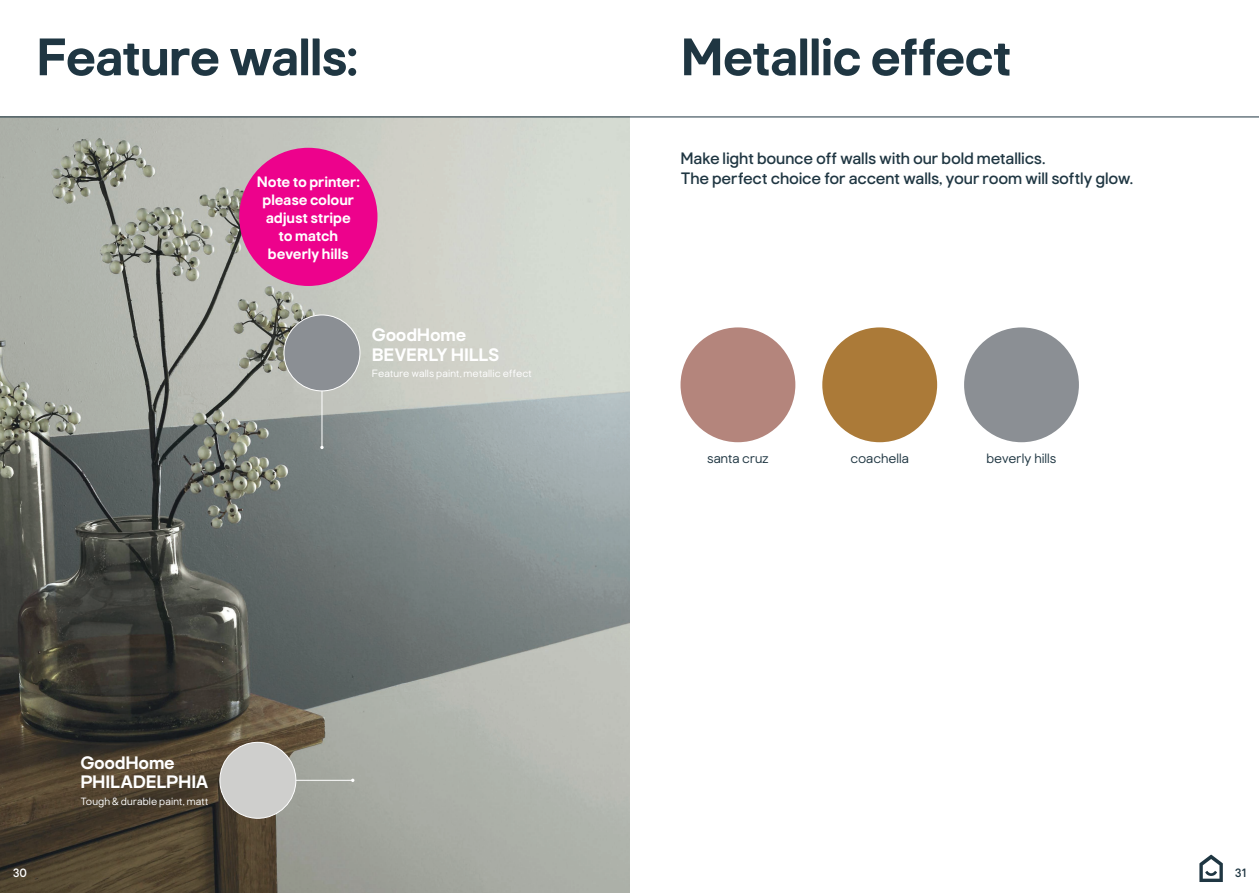
<style>
.page{position:relative;width:1259px;height:893px;background:#fff}
.page>*{position:absolute;margin:0;border:0;box-sizing:border-box;transform-origin:0 0}
.Page_title{font:700 52.5px "Good Home";letter-spacing:-.03em;color:#1f3642}
.Body_copy{font:700 18px "Good Home";letter-spacing:-.015em;color:#fff}
.Intro_copy{font:16.5px/19.5px "Good Home";letter-spacing:-.015em;color:#1f3642}
.Small_text{font:700 15px/18px "Good Home";letter-spacing:-.01em;color:#fff;text-align:center}
.Colour_names{font:300 13.5px "Good Home";color:#1f3642}
.Body_copy-2{font:12px "Good Home";color:#fff}
.t1{font:12px "Good Home";color:#1f3642}
.Small_text-2{font:300 10.5px "Good Home";letter-spacing:.005em;color:#fff}
</style>
<div class="page">
<img style="left:0;top:118px;width:629px;height:775px">
<div style="left:680px;top:327px;width:115px;height:115px;background:#b4857c;border-radius:50%"></div>
<div style="left:822px;top:327px;width:115px;height:115px;background:#ab7a38;border-radius:50%"></div>
<div style="left:964px;top:327px;width:115px;height:115px;background:#8b8f94;border-radius:50%"></div>
<div style="left:239px;top:148px;width:138px;height:138px;background:#ed028c;border-radius:50%"></div>
<div style="left:284px;top:315px;width:76px;height:76px;background:#8b8f94;border-radius:50%"></div>
<div style="left:284px;top:315px;width:76px;height:76px;border:1px solid #fff;border-radius:50%"></div>
<hr style="left:322px;top:391px;width:1px;height:56px;background:#fff">
<div style="left:220px;top:742px;width:76px;height:76px;background:#cfcfcd;border-radius:50%"></div>
<div style="left:220px;top:742px;width:76px;height:77px;border:1px solid #fff;border-radius:50%"></div>
<hr style="left:296px;top:780px;width:57px;height:1px;background:#fff">
<hr style="left:0;top:117px;width:1259px;height:1px;background:#1f3642">
<svg style="left:1199px;top:855px;width:23px;height:27px"></svg>
<p class="Page_title" style="left:36px;top:26px;width:324px">Feature walls:</p>
<p class="Page_title" style="left:680px;top:26px;width:333px">Metallic effect</p>
<p class="Small_text" style="left:257px;top:173px;width:105px">Note to printer: please colour adjust stripe<br>to match beverly hills</p>
<p class="Body_copy" style="left:372px;top:324px;width:96px">GoodHome</p>
<p class="Body_copy" style="left:372px;top:344px;width:129px">BEVERLY HILLS</p>
<p class="Small_text-2" style="left:372px;top:367px;width:162px">Feature walls paint, metallic effect</p>
<p class="Body_copy" style="left:80px;top:752px;width:96px">GoodHome</p>
<p class="Body_copy" style="left:80px;top:771px;width:130px">PHILADELPHIA</p>
<p class="Small_text-2" style="left:80px;top:795px;width:130px">Tough &amp; durable paint, matt</p>
<p class="Intro_copy" style="left:680px;top:149px;width:454px">Make light bounce off walls with our bold metallics.<br>The perfect choice for accent walls, your room will softly glow.</p>
<p class="Colour_names" style="left:707px;top:451px;width:63px">santa cruz</p>
<p class="Colour_names" style="left:850px;top:451px;width:60px">coachella</p>
<p class="Colour_names" style="left:986px;top:451px;width:72px">beverly hills</p>
<p class="Body_copy-2" style="left:13px;top:865px;width:16px">30</p>
<p class="t1" style="left:1235px;top:865px;width:13px">31</p>
</div>
